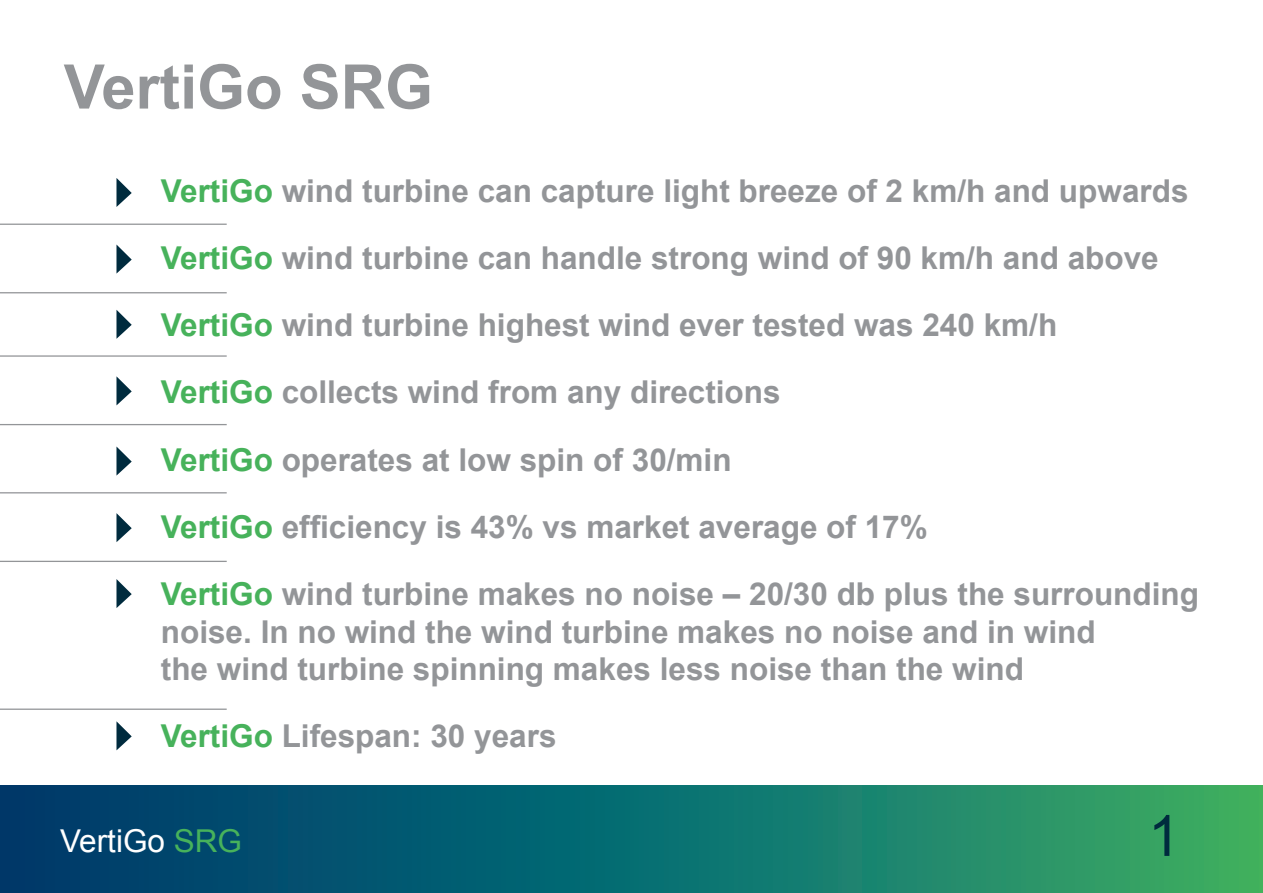
<style>
.page{position:relative;width:1263px;height:893px;background:#fff}
.page>*{position:absolute;margin:0;border:0;box-sizing:border-box;transform-origin:0 0}
.t1{font:700 61.5px "Arial";color:#939598}
.t2{font:57px "Arial";color:#002b3e}
.t3{font:700 31.5px/37.5px "Arial";color:#939598}
.t4{font:31.5px "Arial";color:#fff}
.s1{color:#47b25b}
</style>
<div class="page">
<hr style="left:0;top:224px;width:227px;height:1px;background:#939598">
<hr style="left:0;top:355px;width:227px;height:2px;background:#939598">
<hr style="left:0;top:492px;width:227px;height:1px;background:#939598">
<hr style="left:0;top:292px;width:227px;height:1px;background:#939598">
<hr style="left:0;top:424px;width:227px;height:1px;background:#939598">
<hr style="left:0;top:561px;width:227px;height:1px;background:#939598">
<hr style="left:0;top:709px;width:227px;height:1px;background:#939598">
<svg style="left:0;top:786px;width:1263px;height:106px;background:#116f6c"></svg>
<svg style="left:116px;top:178px;width:16px;height:29px"></svg>
<svg style="left:116px;top:310px;width:16px;height:29px"></svg>
<svg style="left:116px;top:446px;width:16px;height:30px"></svg>
<svg style="left:116px;top:244px;width:16px;height:30px"></svg>
<svg style="left:116px;top:376px;width:16px;height:29px"></svg>
<svg style="left:116px;top:513px;width:16px;height:29px"></svg>
<svg style="left:116px;top:579px;width:16px;height:29px"></svg>
<svg style="left:116px;top:721px;width:16px;height:29px"></svg>
<p class="t1" style="left:64px;top:46px;width:371px">VertiGo SRG</p>
<p class="t3" style="left:161px;top:173px;width:1029px"><span class="s1">VertiGo</span> wind turbine can capture light breeze of 2 km/h and upwards</p>
<p class="t3" style="left:161px;top:240px;width:999px"><span class="s1">VertiGo</span> wind turbine can handle strong wind of 90 km/h and above</p>
<p class="t3" style="left:161px;top:307px;width:898px"><span class="s1">VertiGo</span> wind turbine highest wind ever tested was 240 km/h</p>
<p class="t3" style="left:161px;top:375px;width:621px"><span class="s1">VertiGo</span> collects wind from any directions</p>
<p class="t3" style="left:161px;top:442px;width:572px"><span class="s1">VertiGo</span> operates at low spin of 30/min</p>
<p class="t3" style="left:161px;top:509px;width:768px"><span class="s1">VertiGo</span> efficiency is 43% vs market average of 17%</p>
<p class="t3" style="left:161px;top:576px;width:1040px"><span class="s1">VertiGo</span> wind turbine makes no noise – 20/30 db plus the surrounding noise. In no wind the wind turbine makes no noise and in wind<br>the wind turbine spinning makes less noise than the wind</p>
<p class="t3" style="left:161px;top:719px;width:397px"><span class="s1">VertiGo</span> Lifespan: 30 years</p>
<p class="t4" style="left:60px;top:820px;width:184px">VertiGo <span class="s1">SRG</span></p>
<p class="t2" style="left:1148px;top:798px;width:33px">1</p>
</div>
